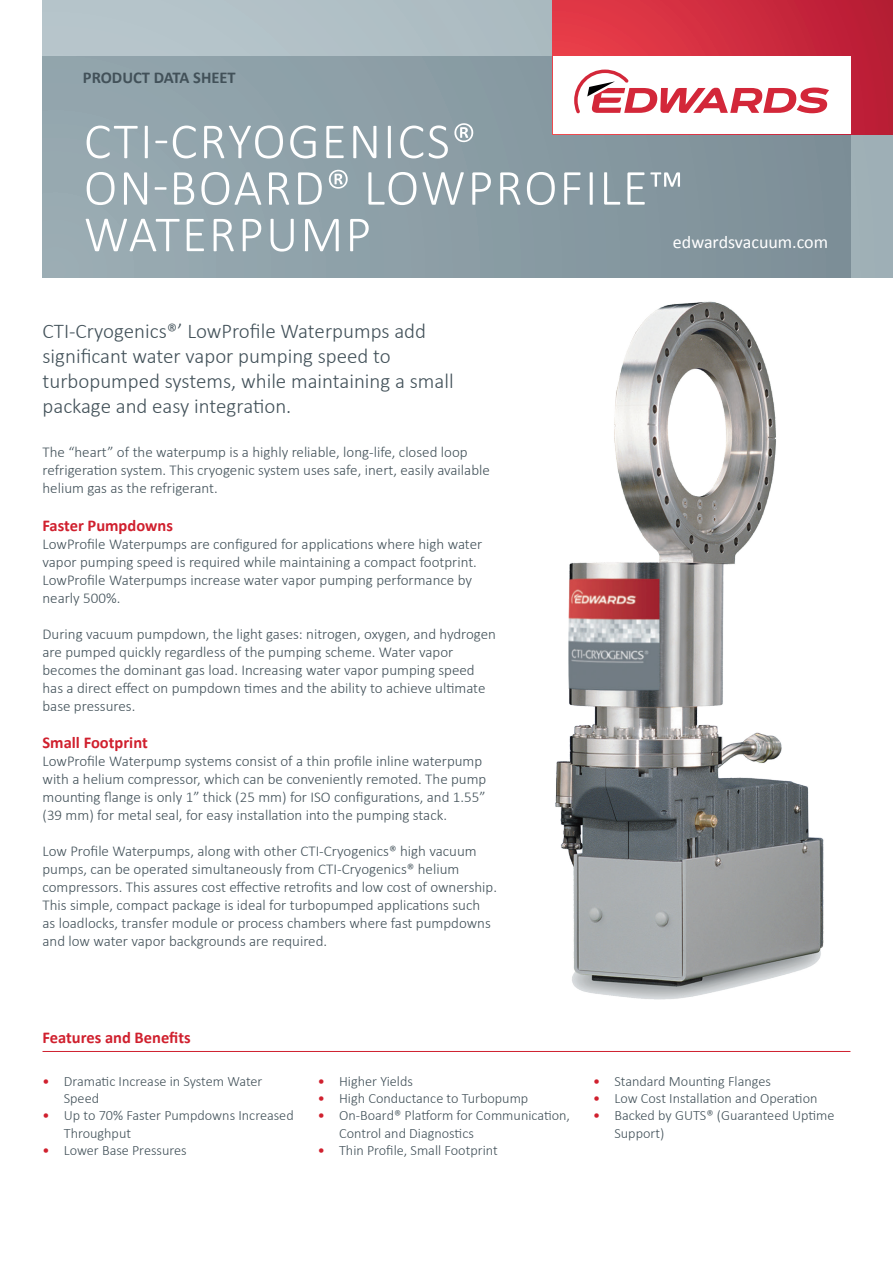
<style>
.page{position:relative;width:893px;height:1263px;background:#fff}
.page>*{position:absolute;margin:0;border:0;box-sizing:border-box;transform-origin:0 0}
.t1{font:300 51px/46.5px "Calibri";letter-spacing:.04em;color:#fff}
.t2{font:300 21px/25.2px "Calibri";color:#425159}
.t3{font:18px "Calibri";color:#fff}
.t4{font:700 16.5px "Calibri";color:#d0202e}
.t5{font:700 16.5px "Calibri";color:#425159}
.t6{font:300 15px/18px "Calibri";color:#425159}
.t7{font:300 14.25px/17.1px "Calibri";color:#425159}
.s1{font-weight:400;color:#d0202e}
</style>
<div class="page">
<svg style="left:43px;top:0;width:850px;height:278px"></svg>
<div style="left:43px;top:57px;width:807px;height:221px;background:linear-gradient(to right,#98abb2,#7d8f98)"></div>
<svg style="left:553px;top:0;width:340px;height:134px"></svg>
<div style="left:553px;top:57px;width:297px;height:77px;background:#fff"></div>
<svg style="left:574px;top:70px;width:255px;height:43px"></svg>
<hr style="left:43px;top:1051px;width:807px;height:1px;background:#d0202e">
<img style="left:555px;top:301px;width:269px;height:699px">
<p class="t5" style="left:83px;top:67px;width:154px">PRODUCT DATA SHEET</p>
<h1 class="t1" style="left:84px;top:117px;width:602px">CTI-CRYOGENICS®<br>ON-BOARD® LOWPROFILE™<br>WATERPUMP</h1>
<p class="t3" style="left:673px;top:231px;width:157px">edwardsvacuum.com</p>
<h2 class="t2" style="left:43px;top:318px;width:413px">CTI-Cryogenics®’ LowProfile Waterpumps add significant water vapor pumping speed to turbopumped systems, while maintaining a small package and easy integration.</h2>
<p class="t6" style="left:43px;top:443px;width:449px">The “heart” of the waterpump is a highly reliable, long-life, closed loop refrigeration system. This cryogenic system uses safe, inert, easily available helium gas as the refrigerant.</p>
<p class="t4" style="left:43px;top:514px;width:132px">Faster Pumpdowns</p>
<p class="t6" style="left:43px;top:534px;width:441px">LowProfile Waterpumps are configured for applications where high water vapor pumping speed is required while maintaining a compact footprint.<br>LowProfile Waterpumps increase water vapor pumping performance by nearly 500%.</p>
<p class="t6" style="left:43px;top:624px;width:455px">During vacuum pumpdown, the light gases: nitrogen, oxygen, and hydrogen are pumped quickly regardless of the pumping scheme. Water vapor becomes the dominant gas load. Increasing water vapor pumping speed has a direct effect on pumpdown times and the ability to achieve ultimate base pressures.</p>
<p class="t4" style="left:43px;top:732px;width:107px">Small Footprint</p>
<p class="t6" style="left:43px;top:752px;width:445px">LowProfile Waterpump systems consist of a thin profile inline waterpump with a helium compressor, which can be conveniently remoted. The pump mounting flange is only 1” thick (25 mm) for ISO configurations, and 1.55” (39 mm) for metal seal, for easy installation into the pumping stack.</p>
<p class="t6" style="left:43px;top:842px;width:456px">Low Profile Waterpumps, along with other CTI-Cryogenics® high vacuum pumps, can be operated simultaneously from CTI-Cryogenics® helium compressors. This assures cost effective retrofits and low cost of ownership.<br>This simple, compact package is ideal for turbopumped applications such<br>as loadlocks, transfer module or process chambers where fast pumpdowns and low water vapor backgrounds are required.</p>
<p class="t4" style="left:43px;top:1027px;width:150px">Features and Benefits</p>
<p class="t7" style="left:64px;top:1073px;width:200px;text-indent:-21px"><span class="s1">•</span> Dramatic Increase in System Water<br>Speed</p>
<p class="t7" style="left:64px;top:1107px;width:231px;text-indent:-21px"><span class="s1">•</span> Up to 70% Faster Pumpdowns Increased<br>Throughput</p>
<p class="t7" style="left:43px;top:1141px;width:146px"><span class="s1">•</span> Lower Base Pressures</p>
<p class="t7" style="left:318px;top:1073px;width:97px"><span class="s1">•</span> Higher Yields</p>
<p class="t7" style="left:318px;top:1090px;width:212px"><span class="s1">•</span> High Conductance to Turbopump</p>
<p class="t7" style="left:339px;top:1107px;width:232px;text-indent:-21px"><span class="s1">•</span> On-Board® Platform for Communication,<br>Control and Diagnostics</p>
<p class="t7" style="left:318px;top:1141px;width:181px"><span class="s1">•</span> Thin Profile, Small Footprint</p>
<p class="t7" style="left:593px;top:1073px;width:179px"><span class="s1">•</span> Standard Mounting Flanges</p>
<p class="t7" style="left:593px;top:1090px;width:226px"><span class="s1">•</span> Low Cost Installation and Operation</p>
<p class="t7" style="left:614px;top:1107px;width:222px;text-indent:-21px"><span class="s1">•</span> Backed by GUTS® (Guaranteed Uptime<br>Support)</p>
</div>
